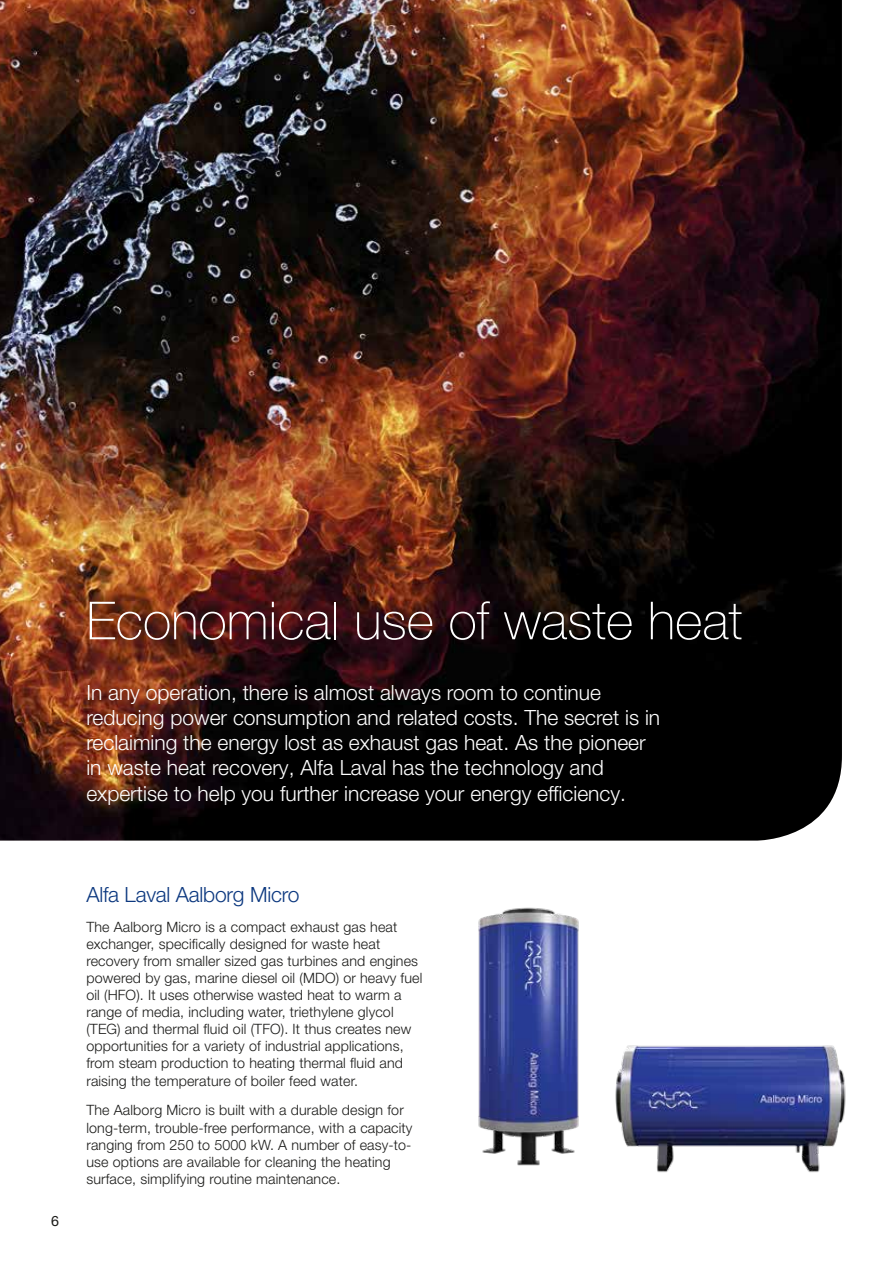
<style>
.page{position:relative;width:893px;height:1263px;background:#fff}
.page>*{position:absolute;margin:0;border:0;box-sizing:border-box;transform-origin:0 0}
.t1{font:100 52.5px "Helvetica Neue LT Pro";color:#fff}
.t2{font:300 21px/25.2px "Helvetica Neue LT Pro";color:#fff}
.t3{font:300 21px "Helvetica Neue LT Pro";letter-spacing:-.01em;color:#0c387f}
.t4{font:300 14.25px/17.1px "Helvetica Neue LT Pro";letter-spacing:.01em;color:#1a1a18}
.t5{font:14.25px "Helvetica Neue LT Pro";color:#1a1a18}
</style>
<div class="page">
<img style="left:0;top:0;width:842px;height:840px">
<img style="left:478px;top:907px;width:101px;height:259px">
<img style="left:615px;top:1045px;width:231px;height:128px">
<h1 class="t1" style="left:86px;top:591px;width:657px">Economical use of waste heat</h1>
<p class="t2" style="left:86px;top:679px;width:575px">In any operation, there is almost always room to continue reducing power consumption and related costs. The secret is in reclaiming the energy lost as exhaust gas heat. As the pioneer in waste heat recovery, Alfa Laval has the technology and expertise to help you further increase your energy efficiency.</p>
<p class="t5" style="left:51px;top:1212px;width:9px">6</p>
<h2 class="t3" style="left:86px;top:881px;width:215px">Alfa Laval Aalborg Micro</h2>
<p class="t4" style="left:86px;top:918px;width:338px">The Aalborg Micro is a compact exhaust gas heat exchanger, specifically designed for waste heat recovery from smaller sized gas turbines and engines powered by gas, marine diesel oil (MDO) or heavy fuel oil (HFO). It uses otherwise wasted heat to warm a range of media, including water, triethylene glycol (TEG) and thermal fluid oil (TFO). It thus creates new opportunities for a variety of industrial applications, from steam production to heating thermal fluid and raising the temperature of boiler feed water.</p>
<p class="t4" style="left:86px;top:1101px;width:328px">The Aalborg Micro is built with a durable design for long-term, trouble-free performance, with a capacity ranging from 250 to 5000 kW. A number of easy-to&shy;use options are available for cleaning the heating surface, simplifying routine maintenance.</p>
</div>
